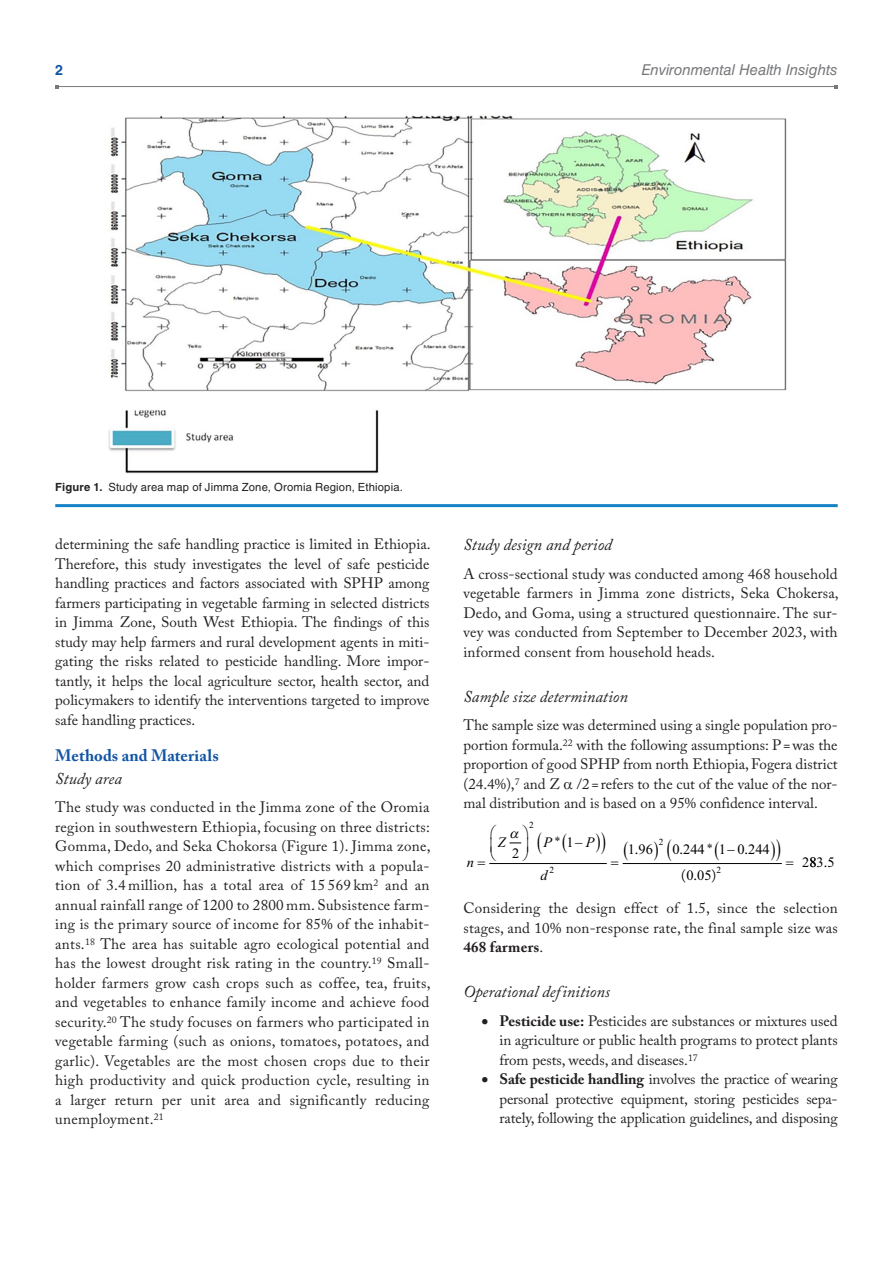
<style>
.page{position:relative;width:893px;height:1263px;background:#fff}
.page>*{position:absolute;margin:0;border:0;box-sizing:border-box;transform-origin:0 0}
.t1{font:italic 16.5px "Adobe Caslon Pro";color:#231f20}
.t2{font:700 16.5px "Adobe Caslon Pro";letter-spacing:.005em;color:#1055a4}
.t3{font:15px/19.5px "Adobe Caslon Pro";color:#231f20;text-align:justify}
.t4{font:italic 15px "Helvetica LT Std";letter-spacing:-.005em;color:#76787b}
.t5{font:14.4px/25.8px "Adobe Caslon Pro";color:#000}
.t6{font:italic 14.4px "Times New Roman";color:#000}
.t7{font:700 14.25px "Helvetica LT Std";color:#1055a4}
.t8{font:11.25px "Helvetica LT Std";letter-spacing:.015em;color:#231f20}
.s1{font-weight:700}
.s2{font-family:"Adobe Caslon Pro";font-style:normal}
</style>
<div class="page">
<hr style="left:57px;top:86px;width:779px;height:1px;background:#76787b">
<hr style="left:489px;top:863px;width:118px;height:1px;background:#000">
<hr style="left:623px;top:863px;width:159px;height:1px;background:#000">
<hr style="left:55px;top:504px;width:783px;height:3px;background:#1582c5">
<img style="left:108px;top:115px;width:679px;height:359px">
<svg style="left:510px;top:842px;width:12px;height:2px"></svg>
<p class="t7" style="left:55px;top:61px;width:9px">2</p>
<p class="t4" style="left:641px;top:61px;width:198px">Environmental Health Insights</p>
<p class="t8" style="left:55px;top:481px;width:349px"><span class="s1">Figure 1.</span> Study area map of Jimma Zone, Oromia Region, Ethiopia.</p>
<p class="t3" style="left:55px;top:534px;width:377px">determining the safe handling practice is limited in Ethiopia.<br>Therefore, this study investigates the level of safe pesticide handling practices and factors associated with SPHP among farmers participating in vegetable farming in selected districts in Jimma Zone, South West Ethiopia. The findings of this study may help farmers and rural development agents in miti&shy;gating the risks related to pesticide handling. More impor&shy;tantly, it helps the local agriculture sector, health sector, and policymakers to identify the interventions targeted to improve safe handling practices.</p>
<p class="t2" style="left:55px;top:746px;width:165px">Methods and Materials</p>
<p class="t1" style="left:55px;top:768px;width:68px">Study area</p>
<p class="t3" style="left:55px;top:797px;width:377px">The study was conducted in the Jimma zone of the Oromia region in southwestern Ethiopia, focusing on three districts:<br>Gomma, Dedo, and Seka Chokorsa (Figure 1). Jimma zone, which comprises 20 administrative districts with a popula&shy;tion of 3.4 million, has a total area of 15 569 km<sup>2</sup> and an annual rainfall range of 1200 to 2800 mm. Subsistence farm&shy;ing is the primary source of income for 85% of the inhabit&shy;ants.<sup>18</sup> The area has suitable agro ecological potential and has the lowest drought risk rating in the country.<sup>19</sup> Small&shy;holder farmers grow cash crops such as coffee, tea, fruits, and vegetables to enhance family income and achieve food security.<sup>20</sup> The study focuses on farmers who participated in vegetable farming (such as onions, tomatoes, potatoes, and garlic). Vegetables are the most chosen crops due to their high productivity and quick production cycle, resulting in a larger return per unit area and significantly reducing unemployment.<sup>21</sup></p>
<p class="t1" style="left:463px;top:535px;width:150px">Study design and period</p>
<p class="t3" style="left:463px;top:564px;width:377px">A cross-sectional study was conducted among 468 household vegetable farmers in Jimma zone districts, Seka Chokersa, Dedo, and Goma, using a structured questionnaire. The sur&shy;vey was conducted from September to December 2023, with informed consent from household heads.</p>
<p class="t1" style="left:463px;top:686px;width:166px">Sample size determination</p>
<p class="t3" style="left:463px;top:715px;width:376px">The sample size was determined using a single population pro&shy;portion formula.<sup>22</sup> with the following assumptions: P=was the proportion of good SPHP from north Ethiopia, Fogera district (24.4%),<sup>7</sup> and Z /2 =refers to the cut of the value of the nor&shy;mal distribution and is based on a 95% confidence interval.</p>
<p class="t6" style="left:498px;top:834px;width:10px">Z</p>
<p class="t6" style="left:543px;top:834px;width:18px">P<span class="s2">*</span></p>
<p class="t6" style="left:575px;top:834px;width:21px">−P</p>
<p class="t6" style="left:540px;top:867px;width:9px">d</p>
<p class="t5" style="left:690px;top:836px;width:59px">✔✔* .</p>
<p class="t5" style="left:635px;top:836px;width:5px">.</p>
<p class="t5" style="left:680px;top:836px;width:38px">.<br>(. )</p>
<p class="t5" style="left:816px;top:849px;width:12px">✓.</p>
<p class="t3" style="left:463px;top:898px;width:376px">Considering the design effect of 1.5, since the selection stages, and 10% non-response rate, the final sample size was <span class="s1">468 farmers</span>.</p>
<p class="t1" style="left:463px;top:982px;width:148px">Operational definitions</p>
<p class="t3" style="left:499px;top:1011px;width:340px;text-indent:-18px">• <span class="s1">Pesticide use:</span> Pesticides are substances or mixtures used in agriculture or public health programs to protect plants from pests, weeds, and diseases.<sup>17</sup></p>
<p class="t3" style="left:499px;top:1069px;width:340px;text-indent:-18px">• <span class="s1">Safe pesticide handling</span> involves the practice of wearing personal protective equipment, storing pesticides sepa&shy;rately, following the application guidelines, and disposing</p>
<p class="t6" style="left:467px;top:854px;width:9px">n</p>
</div>
